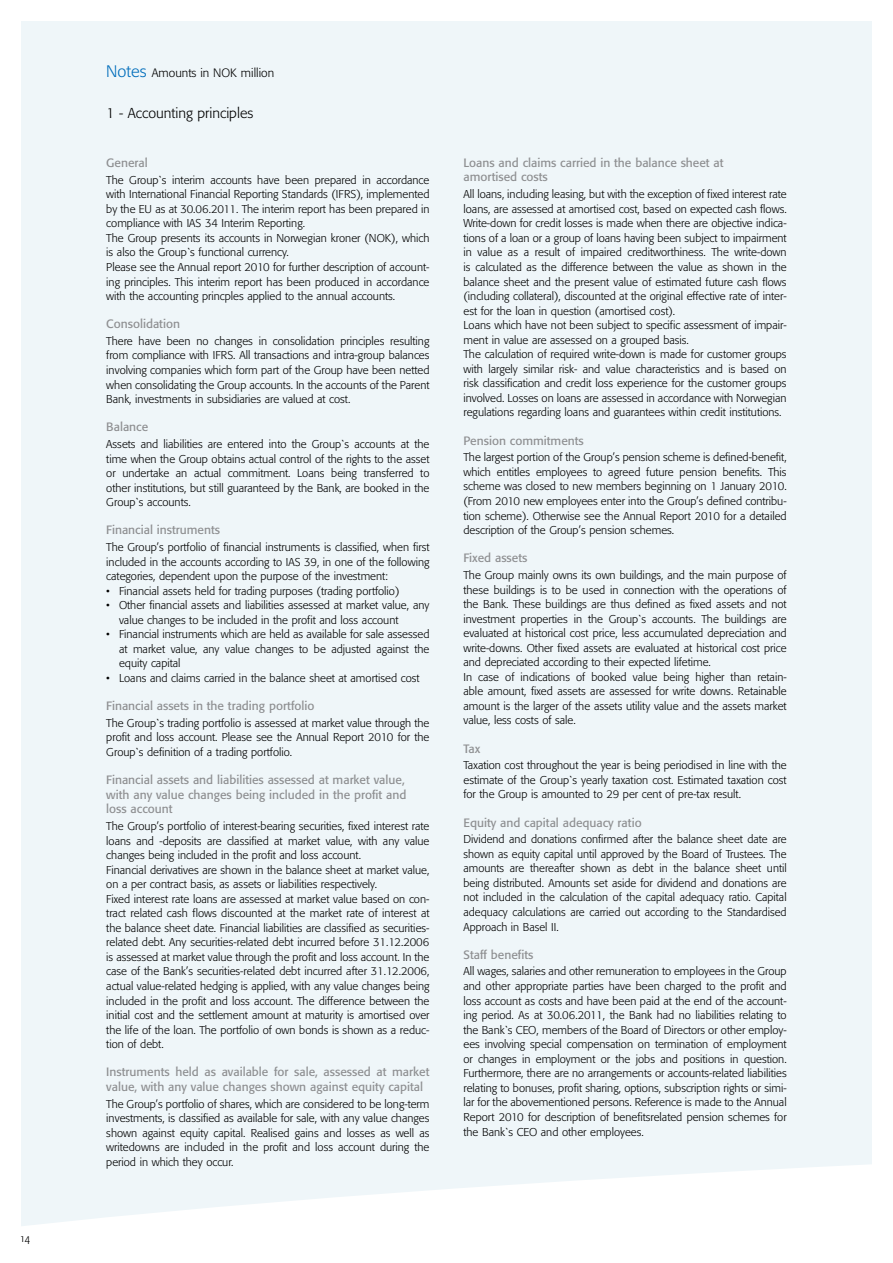
<style>
.page{position:relative;width:893px;height:1263px;background:#fff}
.page>*{position:absolute;margin:0;border:0;box-sizing:border-box;transform-origin:0 0}
.t1{font:300 14.25px "Formata";color:#000}
.t2{font:12px/14.5px "Formata";color:#8e8f91}
.t3{font:300 12px "Formata";color:#000}
.t4{font:300 11.25px/14.5px "Formata";color:#000;text-align:justify}
.t5{font:10.5px "Formata Light SC";color:#000}
.s1{font-size:16.5px;color:#006dbb}
</style>
<div class="page">
<div style="left:21px;top:21px;width:851px;height:1221px;background:#eff6f9"></div>
<svg style="left:21px;top:1165px;width:851px;height:77px;fill:#fff"></svg>
<p class="t5" style="left:21px;top:1232px;width:10px">14</p>
<p class="t3" style="left:106px;top:65px;width:169px"><span class="s1">Notes</span> Amounts in NOK million</p>
<p class="t1" style="left:106px;top:104px;width:149px">1 - Accounting principles</p>
<p class="t2" style="left:106px;top:155px;width:43px">General</p>
<p class="t4" style="left:106px;top:173px;width:325px;text-align:left">The Group`s interim accounts have been prepared in accordance with International Financial Reporting Standards (IFRS), implemented by the EU as at 30.06.2011. The interim report has been prepared in compliance with IAS 34 Interim Reporting.<br>The Group presents its accounts in Norwegian kroner (NOK), which is also the Group`s functional currency.<br>Please see the Annual report 2010 for further description of account&shy;ing principles. This interim report has been produced in accordance with the accounting princples applied to the annual accounts.</p>
<p class="t2" style="left:106px;top:317px;width:75px">Consolidation</p>
<p class="t4" style="left:106px;top:334px;width:325px">There have been no changes in consolidation principles resulting from compliance with IFRS. All transactions and intra-group balances involving companies which form part of the Group have been netted when consolidating the Group accounts. In the accounts of the Parent Bank, investments in subsidiaries are valued at cost.</p>
<p class="t2" style="left:106px;top:420px;width:43px">Balance</p>
<p class="t4" style="left:106px;top:437px;width:325px">Assets and liabilities are entered into the Group`s accounts at the time when the Group obtains actual control of the rights to the asset or undertake an actual commitment. Loans being transferred to other institutions, but still guaranteed by the Bank, are booked in the Group`s accounts.</p>
<p class="t2" style="left:106px;top:523px;width:115px">Financial instruments</p>
<p class="t4" style="left:106px;top:540px;width:325px">The Group’s portfolio of financial instruments is classified, when first included in the accounts according to IAS 39, in one of the following categories, dependent upon the purpose of the investment:</p>
<p class="t4" style="left:106px;top:584px;width:295px">• Financial assets held for trading purposes (trading portfolio)</p>
<p class="t4" style="left:119px;top:598px;width:312px;text-indent:-13px">• Other financial assets and liabilities assessed at market value, any value changes to be included in the profit and loss account</p>
<p class="t4" style="left:119px;top:627px;width:312px;text-indent:-13px">• Financial instruments which are held as available for sale assessed at market value, any value changes to be adjusted against the equity capital</p>
<p class="t4" style="left:106px;top:671px;width:315px">• Loans and claims carried in the balance sheet at amortised cost</p>
<p class="t2" style="left:106px;top:698px;width:210px">Financial assets in the trading portfolio</p>
<p class="t4" style="left:106px;top:716px;width:325px">The Group`s trading portfolio is assessed at market value through the profit and loss account. Please see the Annual Report 2010 for the Group`s definition of a trading portfolio.</p>
<p class="t2" style="left:106px;top:772px;width:302px">Financial assets and liabilities assessed at market value, with any value changes being included in the profit and loss account</p>
<p class="t4" style="left:106px;top:819px;width:325px;text-align:left">The Group’s portfolio of interest-bearing securities, fixed interest rate loans and -deposits are classified at market value, with any value changes being included in the profit and loss account.<br>Financial derivatives are shown in the balance sheet at market value, on a per contract basis, as assets or liabilities respectively.<br>Fixed interest rate loans are assessed at market value based on con&shy;tract related cash flows discounted at the market rate of interest at the balance sheet date. Financial liabilities are classified as securities&shy;related debt. Any securities-related debt incurred before 31.12.2006 is assessed at market value through the profit and loss account. In the case of the Bank’s securities-related debt incurred after 31.12.2006, actual value-related hedging is applied, with any value changes being included in the profit and loss account. The difference between the initial cost and the settlement amount at maturity is amortised over the life of the loan. The portfolio of own bonds is shown as a reduc&shy;tion of debt.</p>
<p class="t2" style="left:106px;top:1065px;width:325px">Instruments held as available for sale, assessed at market value, with any value changes shown against equity capital</p>
<p class="t4" style="left:106px;top:1096px;width:325px">The Group’s portfolio of shares, which are considered to be long-term investments, is classified as available for sale, with any value changes shown against equity capital. Realised gains and losses as well as writedowns are included in the profit and loss account during the period in which they occur.</p>
<p class="t2" style="left:463px;top:155px;width:262px">Loans and claims carried in the balance sheet at amortised costs</p>
<p class="t4" style="left:463px;top:187px;width:325px;text-align:left">All loans, including leasing, but with the exception of fixed interest rate loans, are assessed at amortised cost, based on expected cash flows.<br>Write-down for credit losses is made when there are objective indica&shy;tions of a loan or a group of loans having been subject to impairment in value as a result of impaired creditworthiness. The write-down is calculated as the difference between the value as shown in the balance sheet and the present value of estimated future cash flows (including collateral), discounted at the original effective rate of inter&shy;est for the loan in question (amortised cost).<br>Loans which have not been subject to specific assessment of impair&shy;ment in value are assessed on a grouped basis.<br>The calculation of required write-down is made for customer groups with largely similar risk- and value characteristics and is based on risk classification and credit loss experience for the customer groups involved. Losses on loans are assessed in accordance with Norwegian regulations regarding loans and guarantees within credit institutions.</p>
<p class="t2" style="left:463px;top:433px;width:122px">Pension commitments</p>
<p class="t4" style="left:463px;top:450px;width:325px">The largest portion of the Group’s pension scheme is defined-benefit, which entitles employees to agreed future pension benefits. This scheme was closed to new members beginning on 1 January 2010. (From 2010 new employees enter into the Group’s defined contribu&shy;tion scheme). Otherwise see the Annual Report 2010 for a detailed description of the Group’s pension schemes.</p>
<p class="t2" style="left:463px;top:551px;width:65px">Fixed assets</p>
<p class="t4" style="left:463px;top:568px;width:325px;text-align:left">The Group mainly owns its own buildings, and the main purpose of these buildings is to be used in connection with the operations of the Bank. These buildings are thus defined as fixed assets and not investment properties in the Group`s accounts. The buildings are evaluated at historical cost price, less accumulated depreciation and write-downs. Other fixed assets are evaluated at historical cost price and depreciated according to their expected lifetime.<br>In case of indications of booked value being higher than retain&shy;able amount, fixed assets are assessed for write downs. Retainable amount is the larger of the assets utility value and the assets market value, less costs of sale.</p>
<p class="t2" style="left:463px;top:741px;width:18px">Tax</p>
<p class="t4" style="left:463px;top:758px;width:325px">Taxation cost throughout the year is being periodised in line with the estimate of the Group`s yearly taxation cost. Estimated taxation cost for the Group is amounted to 29 per cent of pre-tax result.</p>
<p class="t2" style="left:463px;top:815px;width:180px">Equity and capital adequacy ratio</p>
<p class="t4" style="left:463px;top:832px;width:325px">Dividend and donations confirmed after the balance sheet date are shown as equity capital until approved by the Board of Trustees. The amounts are thereafter shown as debt in the balance sheet until being distributed. Amounts set aside for dividend and donations are not included in the calculation of the capital adequacy ratio. Capital adequacy calculations are carried out according to the Standardised Approach in Basel II.</p>
<p class="t2" style="left:463px;top:947px;width:71px">Staff benefits</p>
<p class="t4" style="left:463px;top:964px;width:325px">All wages, salaries and other remuneration to employees in the Group and other appropriate parties have been charged to the profit and loss account as costs and have been paid at the end of the account&shy;ing period. As at 30.06.2011, the Bank had no liabilities relating to the Bank`s CEO, members of the Board of Directors or other employ&shy;ees involving special compensation on termination of employment or changes in employment or the jobs and positions in question.<br>Furthermore, there are no arrangements or accounts-related liabilities relating to bonuses, profit sharing, options, subscription rights or simi&shy;lar for the abovementioned persons. Reference is made to the Annual Report 2010 for description of benefitsrelated pension schemes for the Bank`s CEO and other employees.</p>
</div>
